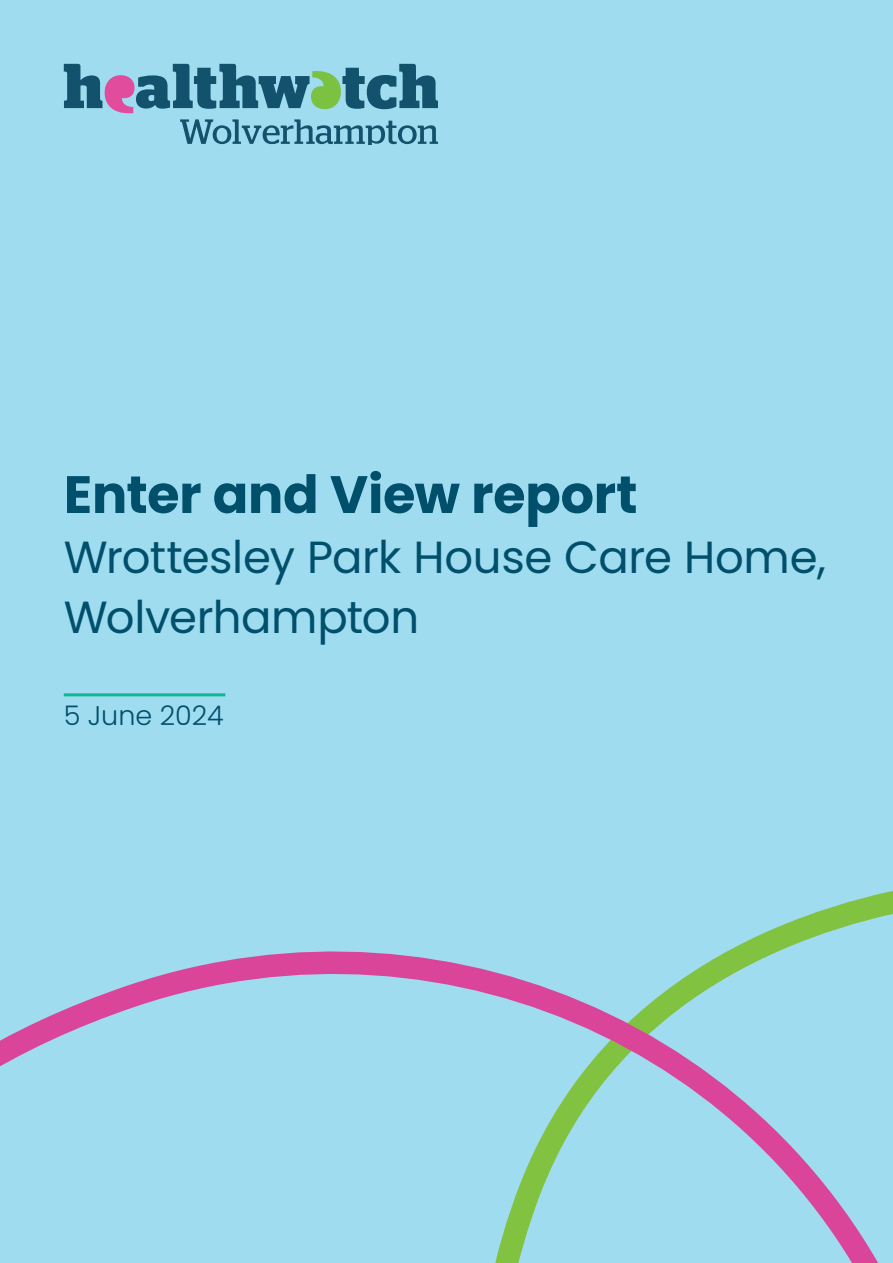
<style>
.page{position:relative;width:893px;height:1263px;background:#a0dcf0}
.page>*{position:absolute;margin:0;border:0;box-sizing:border-box;transform-origin:0 0}
.t1{font:700 52.5px "Poppins";letter-spacing:-.005em;color:#004f6b}
.t2{font:45px "Poppins";letter-spacing:-.01em;color:#004f6b}
.t3{font:300 27px "Poppins";color:#004f6b}
</style>
<div class="page">
<svg style="left:64px;top:64px;width:374px;height:49px"></svg>
<svg style="left:180px;top:119px;width:258px;height:25px"></svg>
<hr style="left:64px;top:693px;width:161px;height:3px;background:#0fb792">
<svg style="left:0;top:891px;width:893px;height:372px"></svg>
<p class="t1" style="left:64px;top:464px;width:575px">Enter and View report</p>
<p class="t2" style="left:64px;top:531px;width:764px">Wrottesley Park House Care Home,</p>
<p class="t2" style="left:64px;top:591px;width:357px">Wolverhampton</p>
<p class="t3" style="left:64px;top:700px;width:161px">5 June 2024</p>
</div>
